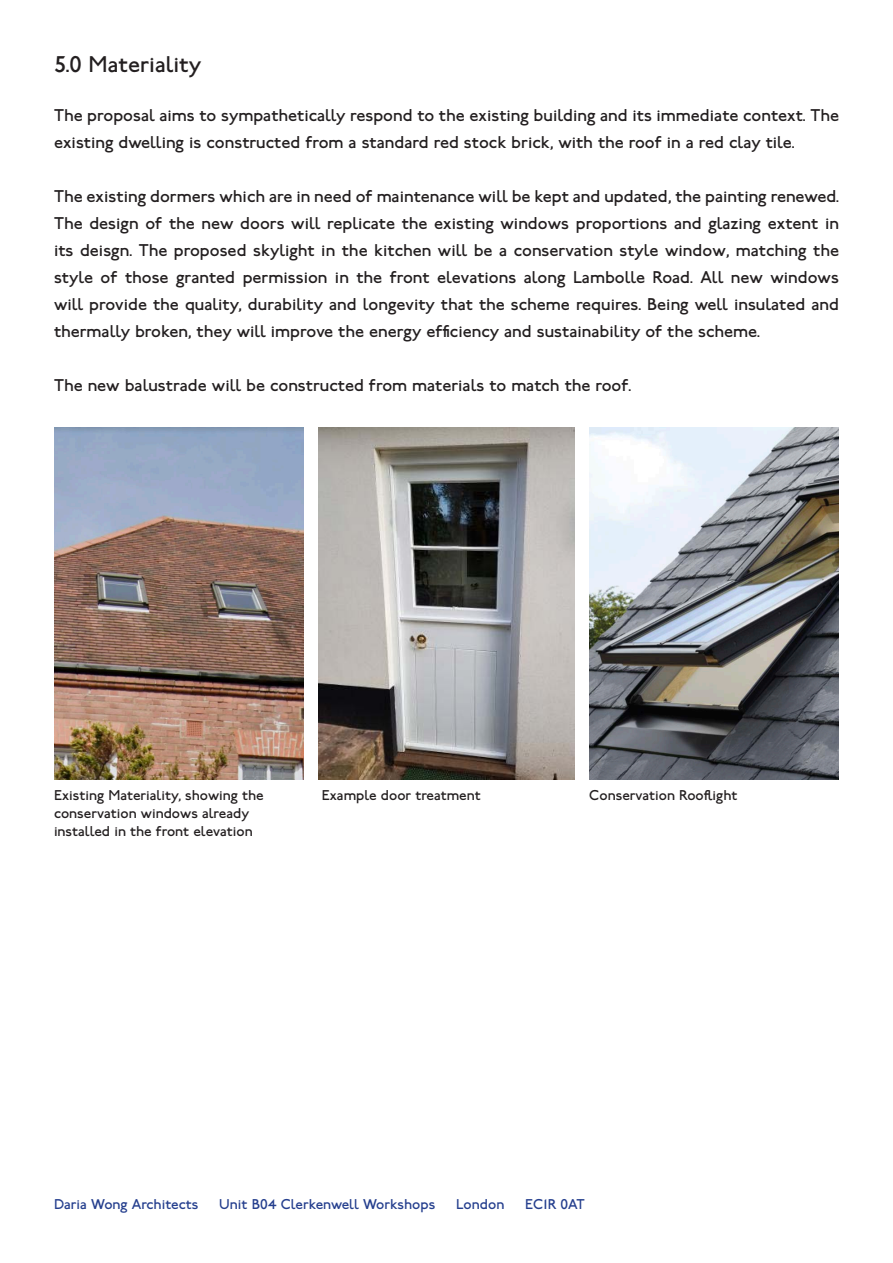
<style>
.page{position:relative;width:893px;height:1263px;background:#fff}
.page>*{position:absolute;margin:0;border:0;box-sizing:border-box;transform-origin:0 0}
.t1{font:24px "P22 Underground";color:#231f20}
.t2{font:18px/27px "P22 Underground";color:#231f20}
.t3{font:15px/18px "P22 Underground";color:#231f20}
.t4{font:15px "P22 Underground";color:#253f8e}
</style>
<div class="page">
<img style="left:54px;top:427px;width:250px;height:352px">
<img style="left:318px;top:427px;width:257px;height:352px">
<img style="left:589px;top:427px;width:250px;height:352px">
<p class="t1" style="left:54px;top:50px;width:149px">5.0 Materiality</p>
<p class="t2" style="left:54px;top:101px;width:786px">The proposal aims to sympathetically respond to the existing building and its immediate context. The existing dwelling is constructed from a standard red stock brick, with the roof in a red clay tile.</p>
<p class="t2" style="left:54px;top:182px;width:787px;text-align:justify">The existing dormers which are in need of maintenance will be kept and updated, the painting renewed.<br>The design of the new doors will replicate the existing windows proportions and glazing extent in its deisgn. The proposed skylight in the kitchen will be a conservation style window, matching the style of those granted permission in the front elevations along Lambolle Road. All new windows will provide the quality, durability and longevity that the scheme requires. Being well insulated and thermally broken, they will improve the energy efficiency and sustainability of the scheme.</p>
<p class="t2" style="left:54px;top:371px;width:579px">The new balustrade will be constructed from materials to match the roof.</p>
<p class="t3" style="left:54px;top:786px;width:211px">Existing Materiality, showing the conservation windows already installed in the front elevation</p>
<p class="t3" style="left:322px;top:786px;width:161px">Example door treatment</p>
<p class="t3" style="left:589px;top:786px;width:150px">Conservation Rooflight</p>
<p class="t4" style="left:54px;top:1195px;width:146px">Daria Wong Architects</p>
<p class="t4" style="left:219px;top:1195px;width:218px">Unit B04 Clerkenwell Workshops</p>
<p class="t4" style="left:456px;top:1195px;width:50px">London</p>
<p class="t4" style="left:525px;top:1195px;width:61px">EC1R 0AT</p>
</div>
